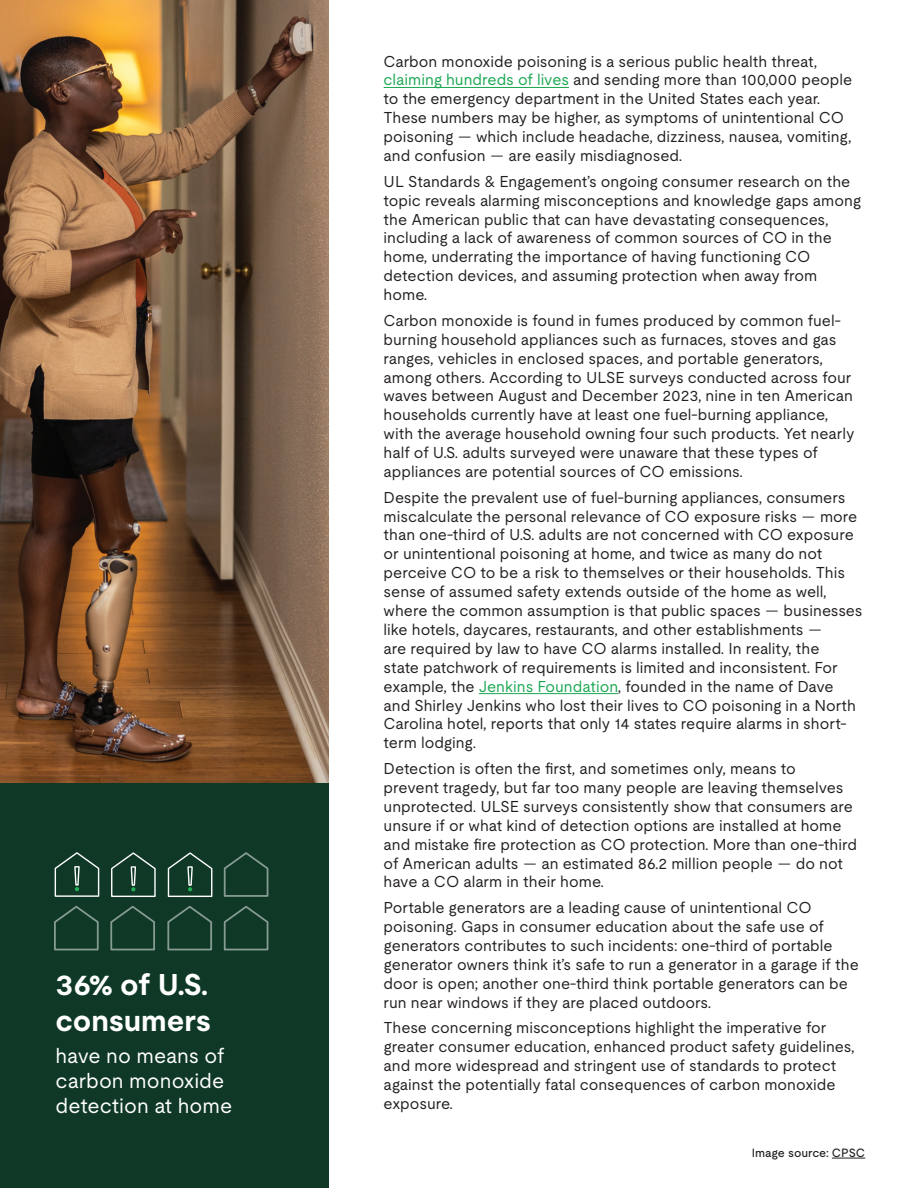
<style>
.page{position:relative;width:918px;height:1188px;background:#fff}
.page>*{position:absolute;margin:0;border:0;box-sizing:border-box;transform-origin:0 0}
.t1{font:700 30px/36px "UL Moderat";letter-spacing:-.005em;color:#fff}
.t2{font:21px/25.2px "UL Moderat";color:#fff}
.t3{font:15.75px/18.9px "UL Moderat";color:#231f20}
.t4{font:500 12px "UL Moderat";letter-spacing:-.005em;color:#231f20}
.s1{color:#1aa751}
</style>
<div class="page">
<img style="left:0;top:0;width:328px;height:783px">
<hr style="left:384px;top:87px;width:185px;height:1px;background:#1aa751">
<hr style="left:479px;top:693px;width:139px;height:1px;background:#1aa751">
<div style="left:0;top:783px;width:328px;height:405px;background:#0f3926"></div>
<svg style="left:54px;top:852px;width:46px;height:45px"></svg>
<svg style="left:223px;top:852px;width:46px;height:45px"></svg>
<svg style="left:111px;top:852px;width:45px;height:45px"></svg>
<svg style="left:167px;top:905px;width:45px;height:46px"></svg>
<svg style="left:223px;top:905px;width:46px;height:46px"></svg>
<svg style="left:54px;top:905px;width:45px;height:46px"></svg>
<svg style="left:110px;top:905px;width:45px;height:46px"></svg>
<svg style="left:167px;top:852px;width:46px;height:45px"></svg>
<hr style="left:832px;top:1158px;width:33px;height:1px;background:#231f20">
<h1 class="t1" style="left:56px;top:966px;width:157px">36% of U.S. consumers</h1>
<h2 class="t2" style="left:56px;top:1042px;width:178px">have no means of carbon monoxide detection at home</h2>
<p class="t3" style="left:384px;top:51px;width:470px">Carbon monoxide poisoning is a serious public health threat, <span class="s1">claiming hundreds of lives</span> and sending more than 100,000 people to the emergency department in the United States each year.<br>These numbers may be higher, as symptoms of unintentional CO poisoning — which include headache, dizziness, nausea, vomiting, and confusion — are easily misdiagnosed.</p>
<p class="t3" style="left:384px;top:171px;width:479px">UL Standards &amp; Engagement’s ongoing consumer research on the topic reveals alarming misconceptions and knowledge gaps among the American public that can have devastating consequences, including a lack of awareness of common sources of CO in the home, underrating the importance of having functioning CO detection devices, and assuming protection when away from home.</p>
<p class="t3" style="left:384px;top:310px;width:472px">Carbon monoxide is found in fumes produced by common fuel&shy;burning household appliances such as furnaces, stoves and gas ranges, vehicles in enclosed spaces, and portable generators, among others. According to ULSE surveys conducted across four waves between August and December 2023, nine in ten American households currently have at least one fuel-burning appliance, with the average household owning four such products. Yet nearly half of U.S. adults surveyed were unaware that these types of appliances are potential sources of CO emissions.</p>
<p class="t3" style="left:384px;top:487px;width:480px">Despite the prevalent use of fuel-burning appliances, consumers miscalculate the personal relevance of CO exposure risks — more than one-third of U.S. adults are not concerned with CO exposure or unintentional poisoning at home, and twice as many do not perceive CO to be a risk to themselves or their households. This sense of assumed safety extends outside of the home as well, where the common assumption is that public spaces — businesses like hotels, daycares, restaurants, and other establishments —<br>are required by law to have CO alarms installed. In reality, the<br>state patchwork of requirements is limited and inconsistent. For example, the <span class="s1">Jenkins Foundation</span>, founded in the name of Dave and Shirley Jenkins who lost their lives to CO poisoning in a North Carolina hotel, reports that only 14 states require alarms in short&shy;term lodging.</p>
<p class="t3" style="left:384px;top:759px;width:475px">Detection is often the first, and sometimes only, means to<br>prevent tragedy, but far too many people are leaving themselves unprotected. ULSE surveys consistently show that consumers are unsure if or what kind of detection options are installed at home and mistake fire protection as CO protection. More than one-third of American adults — an estimated 86.2 million people — do not have a CO alarm in their home.</p>
<p class="t3" style="left:384px;top:898px;width:477px">Portable generators are a leading cause of unintentional CO poisoning. Gaps in consumer education about the safe use of generators contributes to such incidents: one-third of portable generator owners think it’s safe to run a generator in a garage if the door is open; another one-third think portable generators can be run near windows if they are placed outdoors.</p>
<p class="t3" style="left:384px;top:1018px;width:473px">These concerning misconceptions highlight the imperative for greater consumer education, enhanced product safety guidelines, and more widespread and stringent use of standards to protect against the potentially fatal consequences of carbon monoxide exposure.</p>
<p class="t4" style="left:752px;top:1143px;width:115px">Image source: CPSC</p>
</div>
